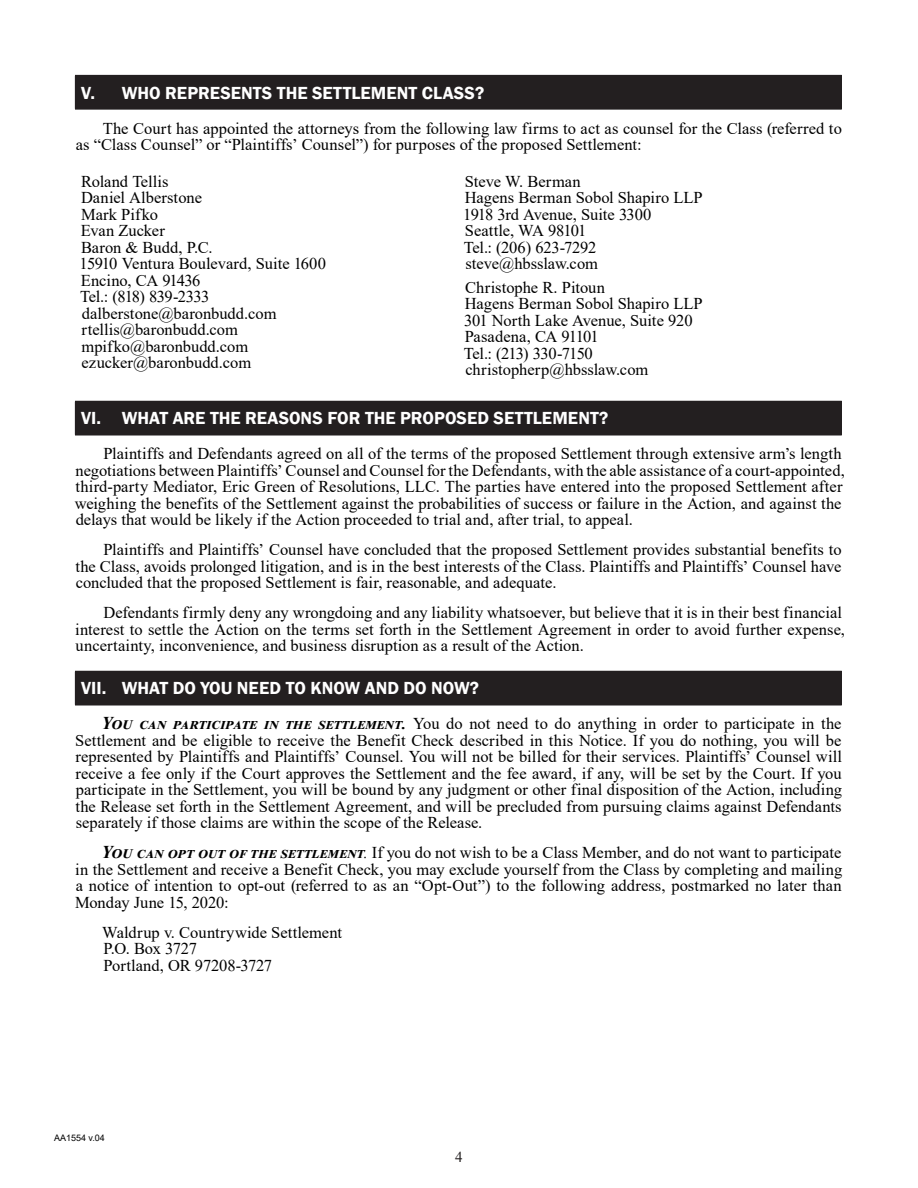
<style>
.page{position:relative;width:918px;height:1188px;background:#fff}
.page>*{position:absolute;margin:0;border:0;box-sizing:border-box;transform-origin:0 0}
.t1{font:600 18px "Franklin Gothic";color:#fff}
.Body_Copy{font:16.5px/16.5px "Times New Roman";color:#000}
.Body_Copy-2{font:16.5px "Times New Roman";letter-spacing:-.04em;color:#000}
.t2{font:15px "Times New Roman";color:#231f20}
.t3{font:9px "Arial";color:#000}
.s1{font-weight:700;font-style:italic;font-size:18px}
.s2{font-weight:700;font-style:italic}
.s3{font-style:italic}
</style>
<div class="page">
<div style="left:75px;top:75px;width:766px;height:34px;background:#231f20"></div>
<hr style="left:75px;top:75px;width:767px;height:1px;background:#231f20">
<hr style="left:841px;top:76px;width:1px;height:33px;background:#231f20">
<hr style="left:75px;top:109px;width:767px;height:1px;background:#231f20">
<div style="left:75px;top:401px;width:766px;height:34px;background:#231f20"></div>
<hr style="left:75px;top:401px;width:767px;height:1px;background:#231f20">
<hr style="left:841px;top:402px;width:1px;height:33px;background:#231f20">
<hr style="left:75px;top:435px;width:767px;height:1px;background:#231f20">
<div style="left:75px;top:671px;width:766px;height:34px;background:#231f20"></div>
<hr style="left:75px;top:671px;width:767px;height:1px;background:#231f20">
<hr style="left:841px;top:672px;width:1px;height:33px;background:#231f20">
<hr style="left:75px;top:705px;width:767px;height:1px;background:#231f20">
<p class="t1" style="left:81px;top:81px;width:405px">V. WHO REPRESENTS THE SETTLEMENT CLASS?</p>
<p class="Body_Copy" style="left:76px;top:119px;width:768px;text-indent:27px">The Court has appointed the attorneys from the following law firms to act as counsel for the Class (referred to as “Class Counsel” or “Plaintiffs’ Counsel”) for purposes of the proposed Settlement:</p>
<h2 class="Body_Copy" style="left:81px;top:173px;width:89px">Roland Tellis</h2>
<h2 class="Body_Copy" style="left:81px;top:189px;width:123px">Daniel Alberstone</h2>
<h2 class="Body_Copy" style="left:81px;top:206px;width:79px">Mark Pifko</h2>
<h2 class="Body_Copy" style="left:81px;top:222px;width:85px">Evan Zucker</h2>
<h2 class="Body_Copy" style="left:81px;top:239px;width:133px">Baron &amp; Budd, P.C.</h2>
<h2 class="Body_Copy" style="left:80px;top:255px;width:248px">15910 Ventura Boulevard, Suite 1600</h2>
<h2 class="Body_Copy" style="left:81px;top:272px;width:121px">Encino, CA 91436</h2>
<h2 class="Body_Copy-2" style="left:80px;top:285px;width:131px">Tel.: (818) 839-2333</h2>
<h2 class="Body_Copy" style="left:82px;top:305px;width:196px">dalberstone@baronbudd.com</h2>
<h2 class="Body_Copy" style="left:82px;top:321px;width:158px">rtellis@baronbudd.com</h2>
<h2 class="Body_Copy" style="left:82px;top:338px;width:168px">mpifko@baronbudd.com</h2>
<h2 class="Body_Copy" style="left:82px;top:354px;width:171px">ezucker@baronbudd.com</h2>
<h2 class="Body_Copy" style="left:465px;top:173px;width:117px">Steve W. Berman</h2>
<h2 class="Body_Copy" style="left:465px;top:189px;width:239px">Hagens Berman Sobol Shapiro LLP</h2>
<h2 class="Body_Copy" style="left:463px;top:206px;width:190px">1918 3rd Avenue, Suite 3300</h2>
<h2 class="Body_Copy" style="left:465px;top:222px;width:123px">Seattle, WA 98101</h2>
<h2 class="Body_Copy" style="left:464px;top:239px;width:134px">Tel.: (206) 623-7292</h2>
<h2 class="Body_Copy" style="left:465px;top:255px;width:134px">steve@hbsslaw.com</h2>
<h2 class="Body_Copy" style="left:465px;top:279px;width:142px">Christophe R. Pitoun</h2>
<h2 class="Body_Copy" style="left:465px;top:295px;width:239px">Hagens Berman Sobol Shapiro LLP</h2>
<h2 class="Body_Copy" style="left:464px;top:312px;width:230px">301 North Lake Avenue, Suite 920</h2>
<h2 class="Body_Copy" style="left:465px;top:328px;width:135px">Pasadena, CA 91101</h2>
<h2 class="Body_Copy-2" style="left:464px;top:342px;width:131px">Tel.: (213) 330-7150</h2>
<h2 class="Body_Copy" style="left:465px;top:361px;width:184px">christopherp@hbsslaw.com</h2>
<p class="t1" style="left:81px;top:407px;width:529px">VI. WHAT ARE THE REASONS FOR THE PROPOSED SETTLEMENT?</p>
<p class="Body_Copy" style="left:75px;top:445px;width:772px;text-indent:29px">Plaintiffs and Defendants agreed on all of the terms of the proposed Settlement through extensive arm’s length negotiations between Plaintiffs’ Counsel and Counsel for the Defendants, with the able assistance of a court-appointed, third-party Mediator, Eric Green of Resolutions, LLC. The parties have entered into the proposed Settlement after weighing the benefits of the Settlement against the probabilities of success or failure in the Action, and against the delays that would be likely if the Action proceeded to trial and, after trial, to appeal.</p>
<p class="Body_Copy" style="left:76px;top:541px;width:768px;text-align:justify;text-indent:28px">Plaintiffs and Plaintiffs’ Counsel have concluded that the proposed Settlement provides substantial benefits to the Class, avoids prolonged litigation, and is in the best interests of the Class. Plaintiffs and Plaintiffs’ Counsel have concluded that the proposed Settlement is fair, reasonable, and adequate.</p>
<p class="Body_Copy" style="left:75px;top:604px;width:771px;text-indent:28px">Defendants firmly deny any wrongdoing and any liability whatsoever, but believe that it is in their best financial interest to settle the Action on the terms set forth in the Settlement Agreement in order to avoid further expense, uncertainty, inconvenience, and business disruption as a result of the Action.</p>
<p class="t1" style="left:81px;top:677px;width:399px">VII. WHAT DO YOU NEED TO KNOW AND DO NOW?</p>
<p class="Body_Copy" style="left:75px;top:715px;width:768px;text-align:justify;text-indent:26px"><span class="s1">You</span> <span class="s2">can participate in the settlement.</span> You do not need to do anything in order to participate in the Settlement and be eligible to receive the Benefit Check described in this Notice. If you do nothing, you will be represented by Plaintiffs and Plaintiffs’ Counsel. You will not be billed for their services. Plaintiffs’ Counsel will receive a fee only if the Court approves the Settlement and the fee award, if any, will be set by the Court. If you participate in the Settlement, you will be bound by any judgment or other final disposition of the Action, including the Release set forth in the Settlement Agreement, and will be precluded from pursuing claims against Defendants separately if those claims are within the scope of the Release.</p>
<p class="Body_Copy" style="left:75px;top:844px;width:769px;text-align:justify;text-indent:26px"><span class="s1">You</span> <span class="s2">can opt out of the settlement</span><span class="s3">.</span> If you do not wish to be a Class Member, and do not want to participate in the Settlement and receive a Benefit Check, you may exclude yourself from the Class by completing and mailing a notice of intention to opt-out (referred to as an “Opt-Out”) to the following address, postmarked no later than Monday June 15, 2020:</p>
<p class="Body_Copy" style="left:102px;top:924px;width:241px">Waldrup v. Countrywide Settlement</p>
<p class="Body_Copy" style="left:104px;top:940px;width:95px">P.O. Box 3727</p>
<p class="Body_Copy" style="left:104px;top:957px;width:170px">Portland, OR 97208-3727</p>
<p class="t3" style="left:54px;top:1131px;width:52px">AA1554 v.04</p>
<p class="t2" style="left:455px;top:1146px;width:9px">4</p>
</div>
